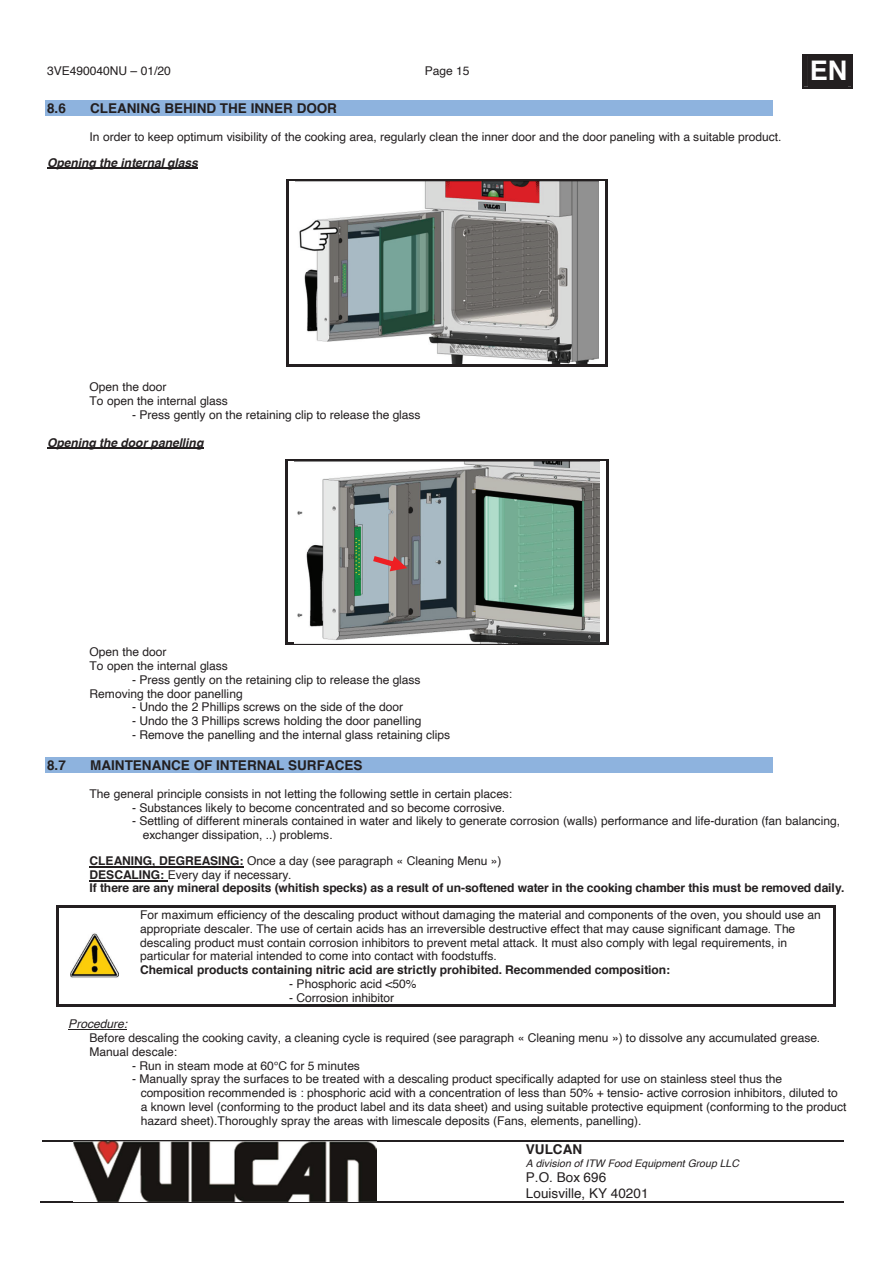
<style>
.page{position:relative;width:893px;height:1263px;background:#fff}
.page>*{position:absolute;margin:0;border:0;box-sizing:border-box;transform-origin:0 0}
.t1{font:700 27px "Helvetica";color:#fff}
.t2{font:700 13.5px "Helvetica";color:#231f20}
.t3{font:13.5px/15.5px "Helvetica";letter-spacing:.005em;color:#231f20}
.t4{font:12px/13.8px "Helvetica";letter-spacing:-.005em;color:#231f20}
.t5{font:700 12px/13.8px "Helvetica";letter-spacing:-.005em;color:#231f20}
.t6{font:italic 700 12px "Helvetica";color:#231f20}
.t7{font:italic 12px "Helvetica";letter-spacing:-.005em;color:#231f20}
.t8{font:italic 10.5px "Helvetica";color:#231f20}
.s1{font-weight:400}
</style>
<div class="page">
<div style="left:802px;top:54px;width:50px;height:34px;background:#231f20"></div>
<hr style="left:42px;top:1140px;width:478px;height:2px;background:#231f20">
<hr style="left:521px;top:1140px;width:322px;height:2px;background:#231f20">
<hr style="left:41px;top:1201px;width:479px;height:1px;background:#231f20">
<hr style="left:520px;top:1201px;width:323px;height:1px;background:#231f20">
<img style="left:73px;top:1141px;width:303px;height:60px">
<div style="left:45px;top:100px;width:727px;height:16px;background:#8eb3de"></div>
<hr style="left:47px;top:168px;width:151px;height:1px;background:#231f20">
<hr style="left:289px;top:180px;width:316px;height:2px;background:#231f20">
<hr style="left:287px;top:182px;width:2px;height:182px;background:#231f20">
<hr style="left:289px;top:364px;width:316px;height:2px;background:#231f20">
<hr style="left:605px;top:182px;width:2px;height:182px;background:#231f20">
<hr style="left:47px;top:448px;width:156px;height:1px;background:#231f20">
<svg style="left:287px;top:463px;width:319px;height:180px"></svg>
<hr style="left:287px;top:460px;width:319px;height:2px;background:#231f20">
<hr style="left:285px;top:462px;width:2px;height:181px;background:#231f20">
<hr style="left:287px;top:643px;width:319px;height:2px;background:#231f20">
<hr style="left:606px;top:462px;width:2px;height:181px;background:#231f20">
<div style="left:45px;top:757px;width:727px;height:16px;background:#8eb3de"></div>
<hr style="left:89px;top:866px;width:155px;height:1px;background:#231f20">
<hr style="left:89px;top:880px;width:79px;height:1px;background:#231f20">
<hr style="left:59px;top:905px;width:73px;height:3px;background:#231f20">
<hr style="left:134px;top:905px;width:699px;height:3px;background:#231f20">
<hr style="left:57px;top:908px;width:2px;height:96px;background:#231f20">
<hr style="left:59px;top:1004px;width:73px;height:3px;background:#231f20">
<hr style="left:133px;top:1004px;width:700px;height:3px;background:#231f20">
<hr style="left:833px;top:908px;width:2px;height:96px;background:#231f20">
<hr style="left:68px;top:1029px;width:59px;height:1px;background:#231f20">
<img style="left:299px;top:182px;width:299px;height:182px">
<img style="left:294px;top:461px;width:305px;height:182px">
<img style="left:71px;top:933px;width:47px;height:45px">
<svg style="left:373px;top:556px;width:34px;height:15px"></svg>
<p class="t4" style="left:47px;top:64px;width:125px">3VE490040NU – 01/20</p>
<p class="t4" style="left:424px;top:64px;width:46px">Page 15</p>
<h1 class="t1" style="left:809px;top:49px;width:39px">EN</h1>
<p class="t2" style="left:47px;top:97px;width:20px">8.6</p>
<p class="t2" style="left:90px;top:97px;width:248px">CLEANING BEHIND THE INNER DOOR</p>
<p class="t4" style="left:89px;top:130px;width:693px">In order to keep optimum visibility of the cooking area, regularly clean the inner door and the door paneling with a suitable product.</p>
<p class="t6" style="left:47px;top:152px;width:152px">Opening the internal glass</p>
<p class="t4" style="left:89px;top:380px;width:140px">Open the door<br>To open the internal glass</p>
<p class="t4" style="left:132px;top:408px;width:290px">- Press gently on the retaining clip to release the glass</p>
<p class="t6" style="left:47px;top:432px;width:158px">Opening the door panelling</p>
<p class="t4" style="left:89px;top:645px;width:140px">Open the door<br>To open the internal glass</p>
<p class="t4" style="left:89px;top:673px;width:332px;text-indent:42px">- Press gently on the retaining clip to release the glass<br>Removing the door panelling</p>
<p class="t4" style="left:132px;top:700px;width:272px">- Undo the 2 Phillips screws on the side of the door</p>
<p class="t4" style="left:132px;top:714px;width:291px">- Undo the 3 Phillips screws holding the door panelling</p>
<p class="t4" style="left:132px;top:728px;width:319px">- Remove the panelling and the internal glass retaining clips</p>
<p class="t2" style="left:47px;top:754px;width:20px">8.7</p>
<p class="t2" style="left:90px;top:754px;width:273px">MAINTENANCE OF INTERNAL SURFACES</p>
<p class="t4" style="left:89px;top:787px;width:424px">The general principle consists in not letting the following settle in certain places:</p>
<p class="t4" style="left:132px;top:801px;width:374px">- Substances likely to become concentrated and so become corrosive.</p>
<p class="t4" style="left:143px;top:814px;width:698px;text-indent:-11px">- Settling of different minerals contained in water and likely to generate corrosion (walls) performance and life-duration (fan balancing, exchanger dissipation, ..) problems.</p>
<p class="t5" style="left:89px;top:854px;width:756px">CLEANING, DEGREASING: <span class="s1">Once a day (see paragraph « Cleaning Menu »)<br></span>DESCALING: <span class="s1">Every day if necessary.<br></span>If there are any mineral deposits (whitish specks) as a result of un-softened water in the cooking chamber this must be removed daily.</p>
<p class="t4" style="left:140px;top:908px;width:681px">For maximum efficiency of the descaling product without damaging the material and components of the oven, you should use an appropriate descaler. The use of certain acids has an irreversible destructive effect that may cause significant damage. The descaling product must contain corrosion inhibitors to prevent metal attack. It must also comply with legal requirements, in particular for material intended to come into contact with foodstuffs.</p>
<p class="t5" style="left:140px;top:963px;width:531px">Chemical products containing nitric acid are strictly prohibited. Recommended composition:</p>
<p class="t4" style="left:289px;top:977px;width:129px">- Phosphoric acid &lt;50%</p>
<p class="t4" style="left:289px;top:991px;width:106px">- Corrosion inhibitor</p>
<p class="t7" style="left:68px;top:1014px;width:60px">Procedure:</p>
<p class="t4" style="left:89px;top:1031px;width:732px">Before descaling the cooking cavity, a cleaning cycle is required (see paragraph « Cleaning menu ») to dissolve any accumulated grease.<br>Manual descale:</p>
<p class="t4" style="left:132px;top:1058px;width:229px">- Run in steam mode at 60°C for 5 minutes</p>
<p class="t4" style="left:141px;top:1072px;width:706px;text-indent:-9px">- Manually spray the surfaces to be treated with a descaling product specifically adapted for use on stainless steel thus the composition recommended is : phosphoric acid with a concentration of less than 50% + tensio- active corrosion inhibitors, diluted to a known level (conforming to the product label and its data sheet) and using suitable protective equipment (conforming to the product hazard sheet).Thoroughly spray the areas with limescale deposits (Fans, elements, panelling).</p>
<p class="t2" style="left:525px;top:1138px;width:58px">VULCAN</p>
<p class="t8" style="left:525px;top:1155px;width:214px">A division of ITW Food Equipment Group LLC</p>
<p class="t3" style="left:525px;top:1170px;width:124px">P.O. Box 696<br>Louisville, KY 40201</p>
</div>
